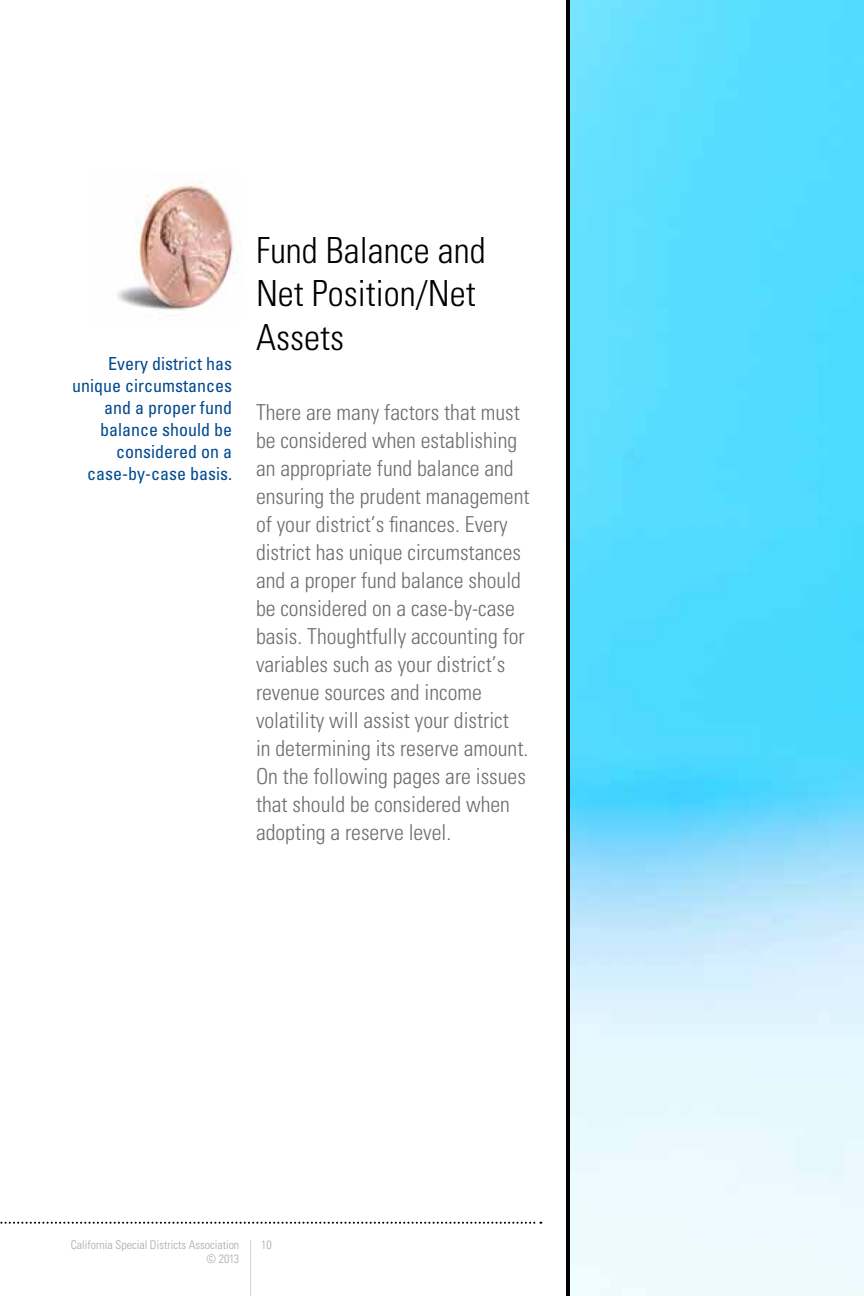
<style>
.page{position:relative;width:864px;height:1296px;background:#fff}
.page>*{position:absolute;margin:0;border:0;box-sizing:border-box;transform-origin:0 0}
.t1{font:300 condensed 36px/43.2px "Univers LT Std";color:#000}
.t2{font:300 condensed 22px/28px "Univers LT Std";color:#6d6e71}
.t3{font:condensed 18px/22px "Univers LT Std";color:#004990;text-align:right}
.t4{font:300 condensed 12px "Univers LT Std";color:#a7a9ac}
</style>
<div class="page">
<img style="left:570px;top:0;width:294px;height:1296px">
<hr style="left:566px;top:0;width:4px;height:1296px;background:#000">
<svg style="left:0;top:1222px;width:541px;height:2px"></svg>
<img style="left:117px;top:172px;width:121px;height:138px">
<hr style="left:250px;top:1240px;width:1px;height:56px;background:#d1d3d4">
<p class="t3" style="left:72px;top:352px;width:161px">Every district has unique circumstances and a proper fund balance should be considered on a case-by-case basis.</p>
<h1 class="t1" style="left:256px;top:229px;width:231px">Fund Balance and<br>Net Position/Net<br>Assets</h1>
<p class="t2" style="left:256px;top:398px;width:275px">There are many factors that must be considered when establishing an appropriate fund balance and ensuring the prudent management of your district’s finances. Every district has unique circumstances and a proper fund balance should be considered on a case-by-case basis. Thoughtfully accounting for variables such as your district’s revenue sources and income volatility will assist your district<br>in determining its reserve amount.<br>On the following pages are issues that should be considered when adopting a reserve level.</p>
<p class="t4" style="left:71px;top:1238px;width:170px">California Special Districts Association</p>
<p class="t4" style="left:261px;top:1238px;width:12px">10</p>
<p class="t4" style="left:206px;top:1251px;width:34px">© 2013</p>
</div>
